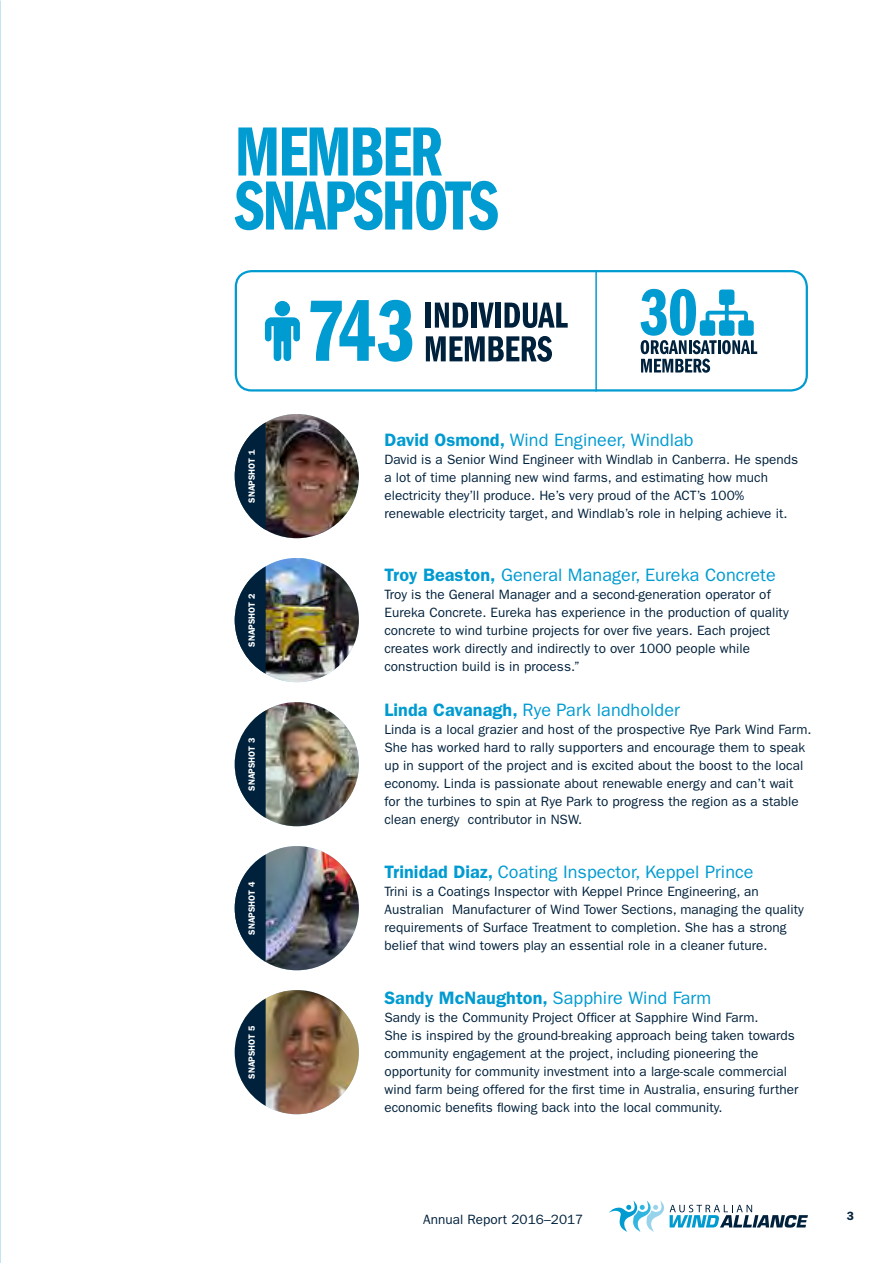
<style>
.page{position:relative;width:893px;height:1263px;background:#fff}
.page>*{position:absolute;margin:0;border:0;box-sizing:border-box;transform-origin:0 0}
.t1{font:72px/54px "ITC Franklin Gothic Std Dm Cp";letter-spacing:-.025em;color:#009bd1}
.t2{font:18px "ITC Franklin Gothic Std";letter-spacing:.005em;color:#009bd1}
.t3{font:600 18px "ITC Franklin Gothic Std";letter-spacing:.005em;color:#009bd1}
.t4{font:13.5px/18px "ITC Franklin Gothic Std";letter-spacing:.005em;color:#00213c}
.t5{font:600 12px "ITC Franklin Gothic Std";color:#00213c}
.t6{font:600 9px "ITC Franklin Gothic Std";letter-spacing:.005em;color:#fff}
.s1{font-weight:600}
.s2{font-weight:400}
</style>
<div class="page">
<img style="left:0;top:0;width:1px;height:1263px">
<svg style="left:609px;top:1200px;width:199px;height:32px"></svg>
<img style="left:266px;top:990px;width:93px;height:124px">
<svg style="left:235px;top:998px;width:31px;height:108px"></svg>
<img style="left:235px;top:846px;width:124px;height:124px;border-radius:62px">
<svg style="left:235px;top:854px;width:31px;height:108px"></svg>
<img style="left:235px;top:702px;width:124px;height:124px;border-radius:62px">
<svg style="left:235px;top:710px;width:31px;height:108px"></svg>
<img style="left:235px;top:414px;width:124px;height:124px;border-radius:62px">
<svg style="left:235px;top:422px;width:31px;height:108px"></svg>
<img style="left:235px;top:558px;width:124px;height:124px;border-radius:62px">
<svg style="left:235px;top:566px;width:31px;height:108px"></svg>
<div style="left:235px;top:270px;width:573px;height:122px;border:2px solid #009bd1;border-radius:16px"></div>
<hr style="left:595px;top:270px;width:2px;height:122px;background:#009bd1">
<svg style="left:265px;top:301px;width:35px;height:60px"></svg>
<svg style="left:310px;top:300px;width:102px;height:62px"></svg>
<div style="left:426px;top:303px;width:5px;height:25px;background:#00213c"></div>
<svg style="left:435px;top:303px;width:33px;height:25px"></svg>
<div style="left:471px;top:303px;width:5px;height:25px;background:#00213c"></div>
<svg style="left:478px;top:303px;width:16px;height:25px"></svg>
<div style="left:496px;top:303px;width:5px;height:25px;background:#00213c"></div>
<svg style="left:504px;top:303px;width:64px;height:25px"></svg>
<svg style="left:426px;top:336px;width:126px;height:26px"></svg>
<svg style="left:641px;top:289px;width:116px;height:84px"></svg>
<h1 class="t1" style="left:235px;top:126px;width:265px">MEMBER<br>SNAPSHOTS</h1>
<p class="t6" style="left:246px;top:503px;width:55px;rotate:-90deg">SNAPSHOT 1</p>
<p class="t6" style="left:246px;top:647px;width:55px;rotate:-90deg">SNAPSHOT 2</p>
<p class="t6" style="left:246px;top:791px;width:55px;rotate:-90deg">SNAPSHOT 3</p>
<p class="t6" style="left:246px;top:935px;width:55px;rotate:-90deg">SNAPSHOT 4</p>
<p class="t6" style="left:246px;top:1079px;width:55px;rotate:-90deg">SNAPSHOT 5</p>
<h2 class="t2" style="left:384px;top:429px;width:311px"><span class="s1">David Osmond,</span> Wind Engineer, Windlab</h2>
<p class="t4" style="left:384px;top:450px;width:415px">David is a Senior Wind Engineer with Windlab in Canberra. He spends a lot of time planning new wind farms, and estimating how much electricity they’ll produce. He’s very proud of the ACT’s 100% renewable electricity target, and Windlab’s role in helping achieve it.</p>
<h2 class="t2" style="left:384px;top:564px;width:393px"><span class="s1">Troy Beaston,</span> General Manager, Eureka Concrete</h2>
<p class="t4" style="left:384px;top:585px;width:406px">Troy is the General Manager and a second-generation operator of Eureka Concrete. Eureka has experience in the production of quality concrete to wind turbine projects for over five years. Each project creates work directly and indirectly to over 1000 people while construction build is in process.”</p>
<h2 class="t2" style="left:384px;top:699px;width:297px"><span class="s1">Linda Cavanagh,</span> Rye Park landholder</h2>
<p class="t4" style="left:384px;top:720px;width:429px">Linda is a local grazier and host of the prospective Rye Park Wind Farm.<br>She has worked hard to rally supporters and encourage them to speak up in support of the project and is excited about the boost to the local economy. Linda is passionate about renewable energy and can’t wait for the turbines to spin at Rye Park to progress the region as a stable clean energy contributor in NSW.</p>
<h2 class="t2" style="left:384px;top:861px;width:371px"><span class="s1">Trinidad Diaz,</span> Coating Inspector, Keppel Prince</h2>
<p class="t4" style="left:384px;top:882px;width:421px">Trini is a Coatings Inspector with Keppel Prince Engineering, an Australian Manufacturer of Wind Tower Sections, managing the quality requirements of Surface Treatment to completion. She has a strong belief that wind towers play an essential role in a cleaner future.</p>
<h2 class="t3" style="left:384px;top:987px;width:328px">Sandy McNaughton, <span class="s2">Sapphire Wind Farm</span></h2>
<p class="t4" style="left:384px;top:1008px;width:416px">Sandy is the Community Project Officer at Sapphire Wind Farm.<br>She is inspired by the ground-breaking approach being taken towards community engagement at the project, including pioneering the opportunity for community investment into a large-scale commercial wind farm being offered for the first time in Australia, ensuring further economic benefits flowing back into the local community.</p>
<p class="t4" style="left:423px;top:1211px;width:162px">Annual Report 2016–2017</p>
<p class="t5" style="left:847px;top:1208px;width:9px">3</p>
</div>
